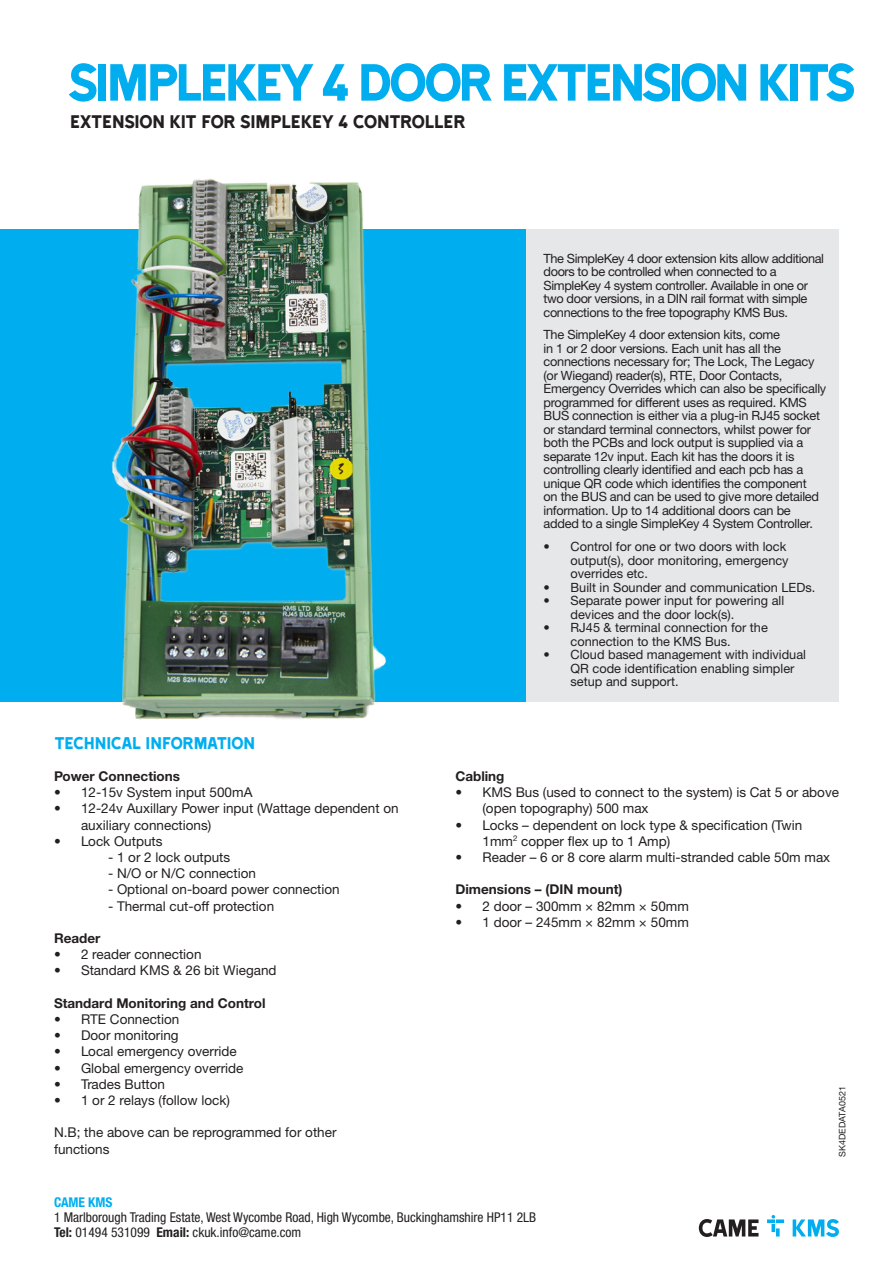
<style>
.page{position:relative;width:893px;height:1263px;background:#fff}
.page>*{position:absolute;margin:0;border:0;box-sizing:border-box;transform-origin:0 0}
.t1{font:60px "Came Type";letter-spacing:-.07em;color:#00aeef}
.t2{font:21px "Came Type";letter-spacing:-.03em;color:#231f20}
.Plus{font:19.5px "Came Type";letter-spacing:-.025em;color:#00aeef}
.Plus-2{font:13.5px/16.2px "Helvetica Neue LTW1 G";color:#231f20}
.t3{font:condensed 13.5px "Helvetica Neue LT Std";color:#231f20}
.Plus-3{font:700 13.5px "Helvetica Neue LTW1 G";color:#231f20}
.t4{font:700 condensed 13.5px "Helvetica Neue LT Std";color:#00aeef}
.Presentation{font:12.75px/13.5px "Helvetica Neue LTW1 G";letter-spacing:-.02em;color:#231f20}
.Presentation-2{font:12.75px/13.5px "Helvetica Neue LTW1 G";color:#231f20}
.Presentation-3{font:9px "Helvetica Neue LTW1 G";color:#231f20}
.s1{font-weight:700}
</style>
<div class="page">
<div style="left:504px;top:230px;width:335px;height:472px;background:#e6e7e9"></div>
<div style="left:0;top:230px;width:526px;height:472px;background:#00aeef"></div>
<svg style="left:699px;top:1219px;width:59px;height:18px"></svg>
<svg style="left:767px;top:1215px;width:17px;height:21px"></svg>
<svg style="left:793px;top:1219px;width:46px;height:18px"></svg>
<img style="left:91px;top:178px;width:302px;height:542px">
<p class="t1" style="left:68px;top:51px;width:790px">SIMPLEKEY 4 DOOR EXTENSION KITS</p>
<p class="t2" style="left:70px;top:110px;width:397px">EXTENSION KIT FOR SIMPLEKEY 4 CONTROLLER</p>
<p class="Plus" style="left:54px;top:732px;width:203px">TECHNICAL INFORMATION</p>
<p class="Plus-3" style="left:54px;top:768px;width:128px">Power Connections</p>
<p class="Plus-2" style="left:54px;top:784px;width:200px">• 12-15v System input 500mA</p>
<p class="Plus-2" style="left:81px;top:800px;width:319px;text-indent:-27px">• 12-24v Auxillary Power input (Wattage dependent on auxiliary connections)</p>
<p class="Plus-2" style="left:54px;top:833px;width:110px">• Lock Outputs</p>
<p class="Plus-2" style="left:108px;top:849px;width:124px">- 1 or 2 lock outputs</p>
<p class="Plus-2" style="left:108px;top:865px;width:150px">- N/O or N/C connection</p>
<p class="Plus-2" style="left:108px;top:881px;width:233px">- Optional on-board power connection</p>
<p class="Plus-2" style="left:108px;top:898px;width:168px">- Thermal cut-off protection</p>
<p class="Plus-3" style="left:54px;top:930px;width:48px">Reader</p>
<p class="Plus-2" style="left:54px;top:946px;width:149px">• 2 reader connection</p>
<p class="Plus-2" style="left:54px;top:962px;width:224px">• Standard KMS &amp; 26 bit Wiegand</p>
<p class="Plus-3" style="left:54px;top:995px;width:213px">Standard Monitoring and Control</p>
<p class="Plus-2" style="left:54px;top:1011px;width:127px">• RTE Connection</p>
<p class="Plus-2" style="left:54px;top:1027px;width:126px">• Door monitoring</p>
<p class="Plus-2" style="left:54px;top:1043px;width:184px">• Local emergency override</p>
<p class="Plus-2" style="left:54px;top:1060px;width:191px">• Global emergency override</p>
<p class="Plus-2" style="left:54px;top:1076px;width:112px">• Trades Button</p>
<p class="Plus-2" style="left:54px;top:1092px;width:177px">• 1 or 2 relays (follow lock)</p>
<p class="Plus-2" style="left:54px;top:1124px;width:284px">N.B; the above can be reprogrammed for other</p>
<p class="Plus-2" style="left:54px;top:1141px;width:57px">functions</p>
<p class="Presentation" style="left:544px;top:252px;width:282px">The SimpleKey 4 door extension kits allow additional doors to be controlled when connected to a SimpleKey 4 system controller. Available in one or two door versions, in a DIN rail format with simple connections to the free topography KMS Bus.</p>
<p class="Presentation" style="left:544px;top:328px;width:284px">The SimpleKey 4 door extension kits, come<br>in 1 or 2 door versions. Each unit has all the connections necessary for; The Lock, The Legacy (or Wiegand) reader(s), RTE, Door Contacts, Emergency Overrides which can also be specifically programmed for different uses as required. KMS BUS connection is either via a plug-in RJ45 socket or standard terminal connectors, whilst power for both the PCBs and lock output is supplied via a separate 12v input. Each kit has the doors it is controlling clearly identified and each pcb has a unique QR code which identifies the component<br>on the BUS and can be used to give more detailed information. Up to 14 additional doors can be added to a single SimpleKey 4 System Controller.</p>
<p class="Presentation-2" style="left:571px;top:540px;width:220px;text-indent:-27px">• Control for one or two doors with lock output(s), door monitoring, emergency overrides etc.</p>
<p class="Presentation-2" style="left:544px;top:580px;width:273px">• Built in Sounder and communication LEDs.</p>
<p class="Presentation-2" style="left:571px;top:594px;width:215px;text-indent:-27px">• Separate power input for powering all devices and the door lock(s).</p>
<p class="Presentation-2" style="left:571px;top:621px;width:199px;text-indent:-27px">• RJ45 &amp; terminal connection for the connection to the KMS Bus.</p>
<p class="Presentation-2" style="left:571px;top:648px;width:237px;text-indent:-27px">• Cloud based management with individual<br>QR code identification enabling simpler setup and support.</p>
<p class="Plus-3" style="left:455px;top:768px;width:51px">Cabling</p>
<p class="Plus-2" style="left:482px;top:784px;width:358px;text-indent:-27px">• KMS Bus (used to connect to the system) is Cat 5 or above (open topography) 500 max</p>
<p class="Plus-2" style="left:482px;top:817px;width:321px;text-indent:-27px">• Locks – dependent on lock type &amp; specification (Twin<br>1mm<sup>2</sup> copper flex up to 1 Amp)</p>
<p class="Plus-2" style="left:455px;top:849px;width:376px">• Reader – 6 or 8 core alarm multi-stranded cable 50m max</p>
<p class="Plus-3" style="left:455px;top:881px;width:168px">Dimensions – (DIN mount)</p>
<p class="Plus-2" style="left:455px;top:898px;width:235px">• 2 door – 300mm × 82mm × 50mm</p>
<p class="Plus-2" style="left:455px;top:914px;width:235px">• 1 door – 245mm × 82mm × 50mm</p>
<p class="Presentation-3" style="left:837px;top:1157px;width:72px;rotate:-90deg">SK4DEDATA0521</p>
<p class="t4" style="left:54px;top:1194px;width:60px">CAME KMS</p>
<p class="t3" style="left:54px;top:1209px;width:484px">1 Marlborough Trading Estate, West Wycombe Road, High Wycombe, Buckinghamshire HP11 2LB</p>
<p class="t3" style="left:54px;top:1224px;width:249px"><span class="s1">Tel:</span> 01494 531099 <span class="s1">Email:</span> ckuk.info@came.com</p>
</div>
